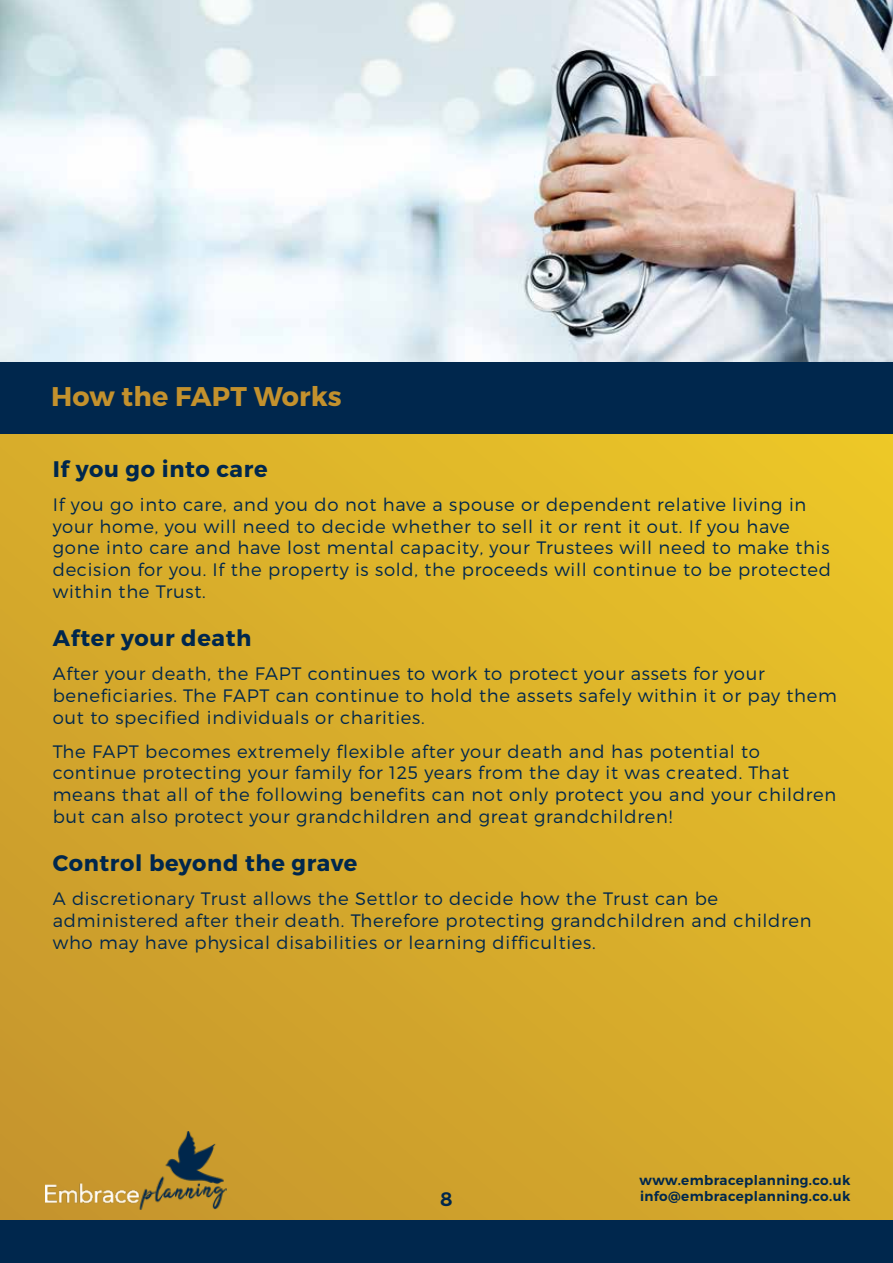
<style>
.page{position:relative;width:893px;height:1263px;background:#fff}
.page>*{position:absolute;margin:0;border:0;box-sizing:border-box;transform-origin:0 0}
.t1{font:700 27px "Montserrat";letter-spacing:.01em;color:#c3912d}
.t2{font:700 22.5px "Montserrat";letter-spacing:.03em;color:#00274d}
.t3{font:600 19.5px "Montserrat";color:#00274d}
.t4{font:300 18px/21.6px "Montserrat";letter-spacing:.04em;color:#00274d}
.t5{font:600 13.5px/16.2px "Montserrat";letter-spacing:.03em;color:#00274d}
</style>
<div class="page">
<div style="left:0;top:0;width:893px;height:1263px;background:linear-gradient(to right,#cfa12c,#e2b929)"></div>
<div style="left:0;top:1220px;width:893px;height:43px;background:#00274d"></div>
<img style="left:0;top:0;width:893px;height:362px">
<div style="left:0;top:362px;width:893px;height:72px;background:#00274d"></div>
<img style="left:46px;top:1131px;width:181px;height:79px">
<h1 class="t1" style="left:51px;top:380px;width:292px">How the FAPT Works</h1>
<p class="t2" style="left:53px;top:455px;width:216px">If you go into care</p>
<p class="t4" style="left:53px;top:494px;width:780px">If you go into care, and you do not have a spouse or dependent relative living in your home, you will need to decide whether to sell it or rent it out. If you have gone into care and have lost mental capacity, your Trustees will need to make this decision for you. If the property is sold, the proceeds will continue to be protected within the Trust.</p>
<p class="t2" style="left:53px;top:624px;width:200px">After your death</p>
<p class="t4" style="left:53px;top:663px;width:786px">After your death, the FAPT continues to work to protect your assets for your beneficiaries. The FAPT can continue to hold the assets safely within it or pay them out to specified individuals or charities.</p>
<p class="t4" style="left:53px;top:740px;width:785px">The FAPT becomes extremely flexible after your death and has potential to continue protecting your family for 125 years from the day it was created. That means that all of the following benefits can not only protect you and your children but can also protect your grandchildren and great grandchildren!</p>
<p class="t2" style="left:53px;top:849px;width:306px">Control beyond the grave</p>
<p class="t4" style="left:53px;top:888px;width:760px">A discretionary Trust allows the Settlor to decide how the Trust can be administered after their death. Therefore protecting grandchildren and children who may have physical disabilities or learning difficulties.</p>
<p class="t3" style="left:440px;top:1186px;width:14px">8</p>
<p class="t5" style="left:639px;top:1172px;width:212px">www.embraceplanning.co.uk info@embraceplanning.co.uk</p>
</div>
